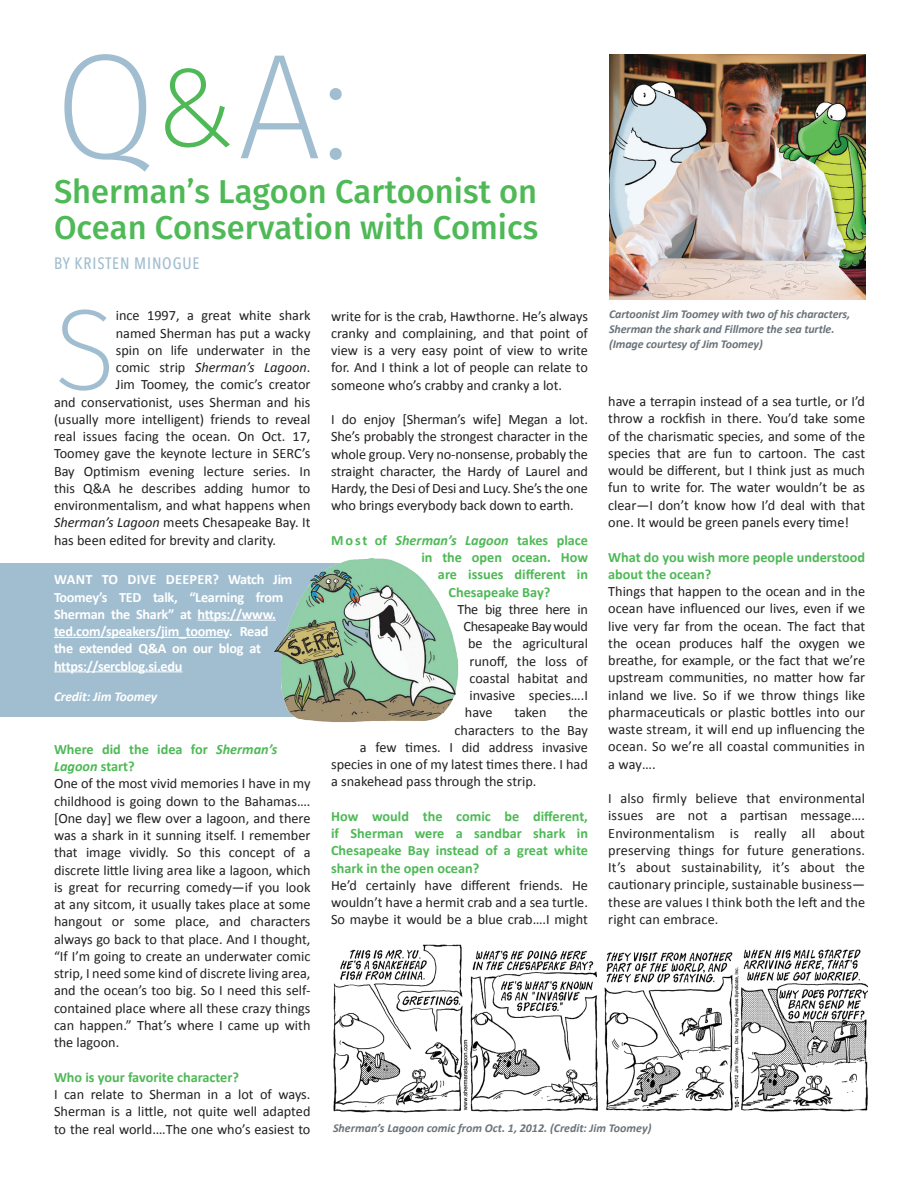
<style>
.page{position:relative;width:918px;height:1188px;background:#fff}
.page>*{position:absolute;margin:0;border:0;box-sizing:border-box;transform-origin:0 0}
.t1{font:200 150px "Fira Sans";color:#a1bed0}
.t2{font:200 115.2px "Fira Sans";color:#a1bed0}
.t3{font:500 33px/36px "Fira Sans";color:#4eb956}
.t4{font:500 16.5px "Avenir Next Condensed";letter-spacing:.05em;color:#a1bed0}
.t5{font:14.25px/17.2px "Calibri";color:#231f20;text-align:justify}
.t6{font:700 14.25px/17.2px "Calibri";color:#4eb956;text-align:justify}
.t7{font:700 14.25px/17.2px "Calibri";letter-spacing:-.02em;color:#fff}
.t8{font:14.25px "Calibri";letter-spacing:-.025em;color:#231f20}
.t9{font:italic 14.25px "Calibri";color:#231f20}
.t10{font:italic 700 13.5px "Calibri";letter-spacing:-.01em;color:#fff}
.t11{font:italic 700 12px/15px "Calibri";letter-spacing:-.01em;color:#6a747b}
.s1{font-size:112.5px;color:#4eb956}
.s2{font-style:normal}
.s3{font-style:italic}
.s4{font-weight:700;color:#4eb956}
.s5{font-weight:700;font-style:italic;color:#4eb956}
</style>
<div class="page">
<div style="left:0;top:564px;width:339px;height:153px;background:#a1bed0"></div>
<hr style="left:197px;top:620px;width:79px;height:1px;background:#fff">
<hr style="left:54px;top:637px;width:175px;height:1px;background:#fff">
<hr style="left:54px;top:672px;width:129px;height:1px;background:#fff">
<img style="left:275px;top:558px;width:184px;height:164px">
<img style="left:609px;top:54px;width:256px;height:245px">
<img style="left:333px;top:945px;width:534px;height:167px">
<h1 class="t1" style="left:54px;top:1px;width:298px">Q<span class="s1">&amp;</span>A:</h1>
<h3 class="t3" style="left:54px;top:172px;width:486px">Sherman’s Lagoon Cartoonist on<br>Ocean Conservation with Comics</h3>
<p class="t4" style="left:54px;top:253px;width:147px">BY KRISTEN MINOGUE</p>
<h2 class="t2" style="left:54px;top:268px;width:63px">S</h2>
<p class="t5" style="left:116px;top:307px;width:196px">ince 1997, a great white shark</p>
<p class="t5" style="left:116px;top:324px;width:196px">named Sherman has put a wacky</p>
<p class="t5" style="left:116px;top:342px;width:196px">spin on life underwater in the</p>
<p class="t9" style="left:116px;top:358px;width:196px"><span class="s2">comic strip</span> Sherman’s Lagoon<span class="s2">.</span></p>
<p class="t5" style="left:116px;top:376px;width:196px">Jim Toomey, the comic’s creator</p>
<p class="t5" style="left:54px;top:393px;width:258px">and conservationist, uses Sherman and his</p>
<p class="t5" style="left:54px;top:411px;width:258px">(usually more intelligent) friends to reveal</p>
<p class="t5" style="left:54px;top:428px;width:258px">real issues facing the ocean. On Oct. 17,</p>
<p class="t5" style="left:54px;top:445px;width:258px">Toomey gave the keynote lecture in SERC’s</p>
<p class="t5" style="left:54px;top:462px;width:258px">Bay Optimism evening lecture series. In</p>
<p class="t5" style="left:54px;top:480px;width:258px">this Q&amp;A he describes adding humor to</p>
<p class="t5" style="left:54px;top:497px;width:258px">environmentalism, and what happens when</p>
<p class="t5" style="left:54px;top:514px;width:258px"><span class="s3">Sherman’s Lagoon</span> meets Chesapeake Bay. It</p>
<p class="t5" style="left:54px;top:531px;width:224px">has been edited for brevity and clarity.</p>
<p class="t7" style="left:54px;top:571px;width:240px">WANT TO DIVE DEEPER? Watch Jim<br>Toomey’s TED talk, “Learning from<br>Sherman the Shark” at https://www. ted.com/speakers/jim_toomey. Read<br>the extended Q&amp;A on our blog at https://sercblog.si.edu</p>
<p class="t10" style="left:54px;top:688px;width:105px">Credit: Jim Toomey</p>
<p class="t5" style="left:54px;top:741px;width:258px;text-align:left"><span class="s4">Where did the idea for</span> <span class="s5">Sherman’s Lagoon</span> <span class="s4">start?<br></span>One of the most vivid memories I have in my childhood is going down to the Bahamas…. [One day] we flew over a lagoon, and there was a shark in it sunning itself. I remember that image vividly. So this concept of a discrete little living area like a lagoon, which is great for recurring comedy—if you look at any sitcom, it usually takes place at some hangout or some place, and characters always go back to that place. And I thought, “If I’m going to create an underwater comic strip, I need some kind of discrete living area, and the ocean’s too big. So I need this self&shy;contained place where all these crazy things can happen.” That’s where I came up with the lagoon.</p>
<p class="t6" style="left:54px;top:1068px;width:187px">Who is your favorite character?</p>
<p class="t5" style="left:54px;top:1086px;width:258px">I can relate to Sherman in a lot of ways.<br>Sherman is a little, not quite well adapted to the real world.…The one who’s easiest to</p>
<p class="t5" style="left:331px;top:307px;width:258px">write for is the crab, Hawthorne. He’s always cranky and complaining, and that point of view is a very easy point of view to write for. And I think a lot of people can relate to someone who’s crabby and cranky a lot.</p>
<p class="t5" style="left:331px;top:411px;width:258px">I do enjoy [Sherman’s wife] Megan a lot.<br>She’s probably the strongest character in the whole group. Very no-nonsense, probably the straight character, the Hardy of Laurel and Hardy, the Desi of Desi and Lucy. She’s the one who brings everybody back down to earth.</p>
<p class="t6" style="left:331px;top:531px;width:258px">M o s t of <span class="s3">Sherman’s Lagoon</span> takes place</p>
<p class="t6" style="left:421px;top:549px;width:168px">in the open ocean. How</p>
<p class="t6" style="left:438px;top:566px;width:152px">are issues different in</p>
<p class="t6" style="left:448px;top:583px;width:103px">Chesapeake Bay?</p>
<p class="t8" style="left:458px;top:600px;width:132px">The big three here in</p>
<p class="t8" style="left:464px;top:617px;width:126px">Chesapeake Bay would</p>
<p class="t5" style="left:468px;top:635px;width:121px">be the agricultural</p>
<p class="t5" style="left:470px;top:652px;width:120px">runoff, the loss of</p>
<p class="t5" style="left:470px;top:670px;width:120px">coastal habitat and</p>
<p class="t5" style="left:470px;top:687px;width:120px">invasive species….I</p>
<p class="t5" style="left:465px;top:704px;width:29px">have</p>
<p class="t5" style="left:515px;top:704px;width:34px">taken</p>
<p class="t5" style="left:569px;top:704px;width:21px">the</p>
<p class="t5" style="left:454px;top:721px;width:135px">characters to the Bay</p>
<p class="t5" style="left:360px;top:739px;width:230px">a few times. I did address invasive</p>
<p class="t5" style="left:331px;top:756px;width:258px">species in one of my latest times there. I had</p>
<p class="t5" style="left:331px;top:773px;width:207px">a snakehead pass through the strip.</p>
<p class="t6" style="left:331px;top:808px;width:258px">How would the comic be different, if Sherman were a sandbar shark in Chesapeake Bay instead of a great white shark in the open ocean?</p>
<p class="t5" style="left:331px;top:877px;width:258px">He’d certainly have different friends. He wouldn’t have a hermit crab and a sea turtle.<br>So maybe it would be a blue crab….I might</p>
<p class="t11" style="left:609px;top:307px;width:243px">Cartoonist Jim Toomey with two of his characters,<br>Sherman the shark and Fillmore the sea turtle. (Image courtesy of Jim Toomey)</p>
<p class="t5" style="left:608px;top:393px;width:258px">have a terrapin instead of a sea turtle, or I’d throw a rockfish in there. You’d take some of the charismatic species, and some of the species that are fun to cartoon. The cast would be different, but I think just as much fun to write for. The water wouldn’t be as clear—I don’t know how I’d deal with that one. It would be green panels every time!</p>
<p class="t6" style="left:608px;top:548px;width:258px">What do you wish more people understood about the ocean?</p>
<p class="t5" style="left:608px;top:583px;width:258px">Things that happen to the ocean and in the ocean have influenced our lives, even if we live very far from the ocean. The fact that the ocean produces half the oxygen we breathe, for example, or the fact that we’re upstream communities, no matter how far inland we live. So if we throw things like pharmaceuticals or plastic bottles into our waste stream, it will end up influencing the ocean. So we’re all coastal communities in a way….</p>
<p class="t5" style="left:608px;top:790px;width:258px">I also firmly believe that environmental issues are not a partisan message….<br>Environmentalism is really all about preserving things for future generations.<br>It’s about sustainability, it’s about the cautionary principle, sustainable business— these are values I think both the left and the right can embrace.</p>
<p class="t11" style="left:333px;top:1121px;width:320px">Sherman’s Lagoon comic from Oct. 1, 2012. (Credit: Jim Toomey)</p>
</div>
